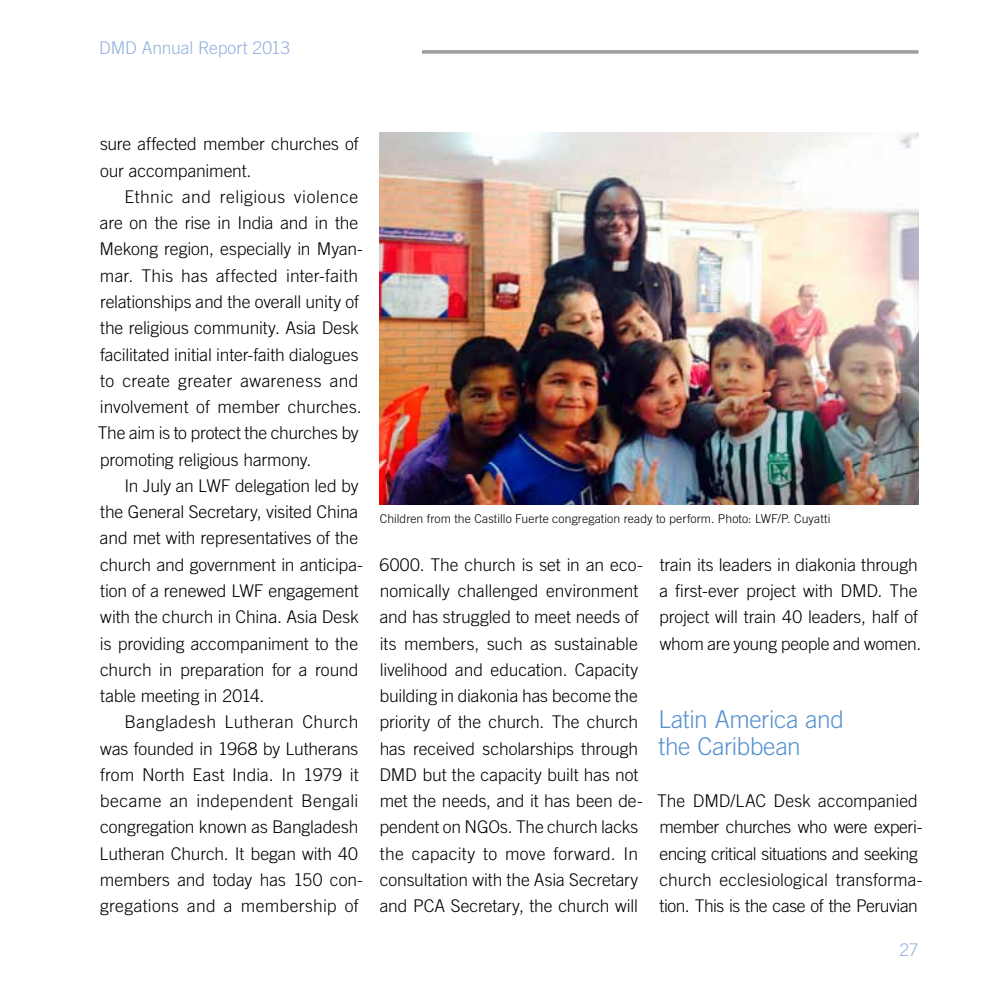
<style>
.page{position:relative;width:993px;height:993px;background:#fff}
.page>*{position:absolute;margin:0;border:0;box-sizing:border-box;transform-origin:0 0}
.t1{font:300 24.5px/26.2px "Trade Gothic LT Std";letter-spacing:-.015em;color:#5692ce}
.t2{font:300 17.5px/26.2px "Trade Gothic LT Std";letter-spacing:-.005em;color:#000}
.t3{font:300 17.5px/26.2px "Trade Gothic LT Std";letter-spacing:-.025em;color:#000}
.t4{font:300 17.5px "Trade Gothic LT Std";letter-spacing:-.015em;color:#91b1de}
.t5{font:300 12.25px "Trade Gothic LT Std";letter-spacing:.01em;color:#000}
</style>
<div class="page">
<svg style="left:422px;top:50px;width:496px;height:4px;background:#a8a8a8"></svg>
<img style="left:379px;top:132px;width:539px;height:372px">
<p class="t4" style="left:99px;top:37px;width:192px">DMD Annual Report 2013</p>
<p class="t2" style="left:100px;top:131px;width:260px">sure affected member churches of our accompaniment.</p>
<p class="t2" style="left:98px;top:183px;width:267px;text-indent:27px">Ethnic and religious violence are on the rise in India and in the Mekong region, especially in Myan&shy;mar. This has affected inter-faith relationships and the overall unity of the religious community. Asia Desk facilitated initial inter-faith dialogues to create greater awareness and involvement of member churches.<br>The aim is to protect the churches by promoting religious harmony.</p>
<p class="t2" style="left:100px;top:472px;width:264px;text-indent:24px">In July an LWF delegation led by the General Secretary, visited China and met with representatives of the church and government in anticipa&shy;tion of a renewed LWF engagement with the church in China. Asia Desk is providing accompaniment to the church in preparation for a round table meeting in 2014.</p>
<p class="t2" style="left:100px;top:708px;width:265px;text-indent:25px">Bangladesh Lutheran Church was founded in 1968 by Lutherans from North East India. In 1979 it became an independent Bengali congregation known as Bangladesh<br>Lutheran Church. It began with 40 members and today has 150 con&shy;gregations and a membership of</p>
<p class="t5" style="left:379px;top:511px;width:452px">Children from the Castillo Fuerte congregation ready to perform. Photo: LWF/P. Cuyatti</p>
<p class="t2" style="left:379px;top:551px;width:265px">6000. The church is set in an eco&shy;nomically challenged environment and has struggled to meet needs of its members, such as sustainable livelihood and education. Capacity building in diakonia has become the priority of the church. The church has received scholarships through DMD but the capacity built has not met the needs, and it has been de&shy;pendent on NGOs. The church lacks the capacity to move forward. In consultation with the Asia Secretary and PCA Secretary, the church will</p>
<p class="t2" style="left:659px;top:551px;width:263px">train its leaders in diakonia through a first-ever project with DMD. The project will train 40 leaders, half of whom are young people and women.</p>
<h1 class="t1" style="left:658px;top:706px;width:187px">Latin America and the Caribbean</h1>
<p class="t3" style="left:657px;top:787px;width:267px">The DMD/LAC Desk accompanied member churches who were experi&shy;encing critical situations and seeking church ecclesiological transforma&shy;tion. This is the case of the Peruvian</p>
<p class="t4" style="left:899px;top:939px;width:21px">27</p>
</div>
